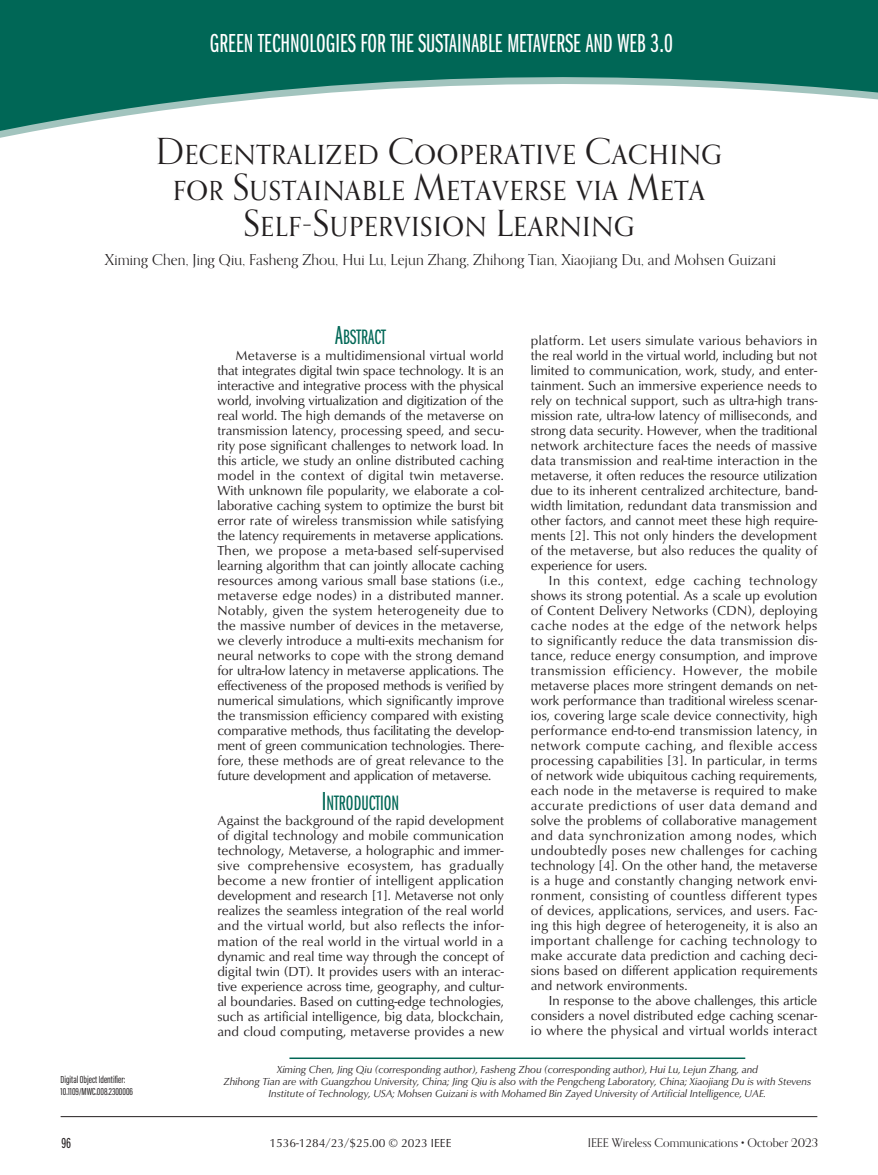
<style>
.page{position:relative;width:878px;height:1175px;background:#fff}
.page>*{position:absolute;margin:0;border:0;box-sizing:border-box;transform-origin:0 0}
.t1{font:36px/36px "Orpheus Pro";color:#231f20;text-align:center}
.t2{font:27px "Franklin Gothic URW Ext Com D Boo";color:#fff}
.t3{font:21.6px "Franklin Gothic URW Ext Com D Boo SC800";color:#006756}
.t4{font:15px "Orpheus Pro";letter-spacing:.01em;color:#231f20}
.t5{font:15px "Franklin Gothic URW Ext Com D Boo";color:#231f20}
.t6{font:13.5px/15px "Classico URW";letter-spacing:.005em;color:#231f20;text-align:justify}
.t7{font:12px "Orpheus Pro";color:#231f20}
.t8{font:12px "Classico URW";color:#231f20}
.t9{font:italic 10.5px/12px "Classico URW";color:#231f20;text-align:center}
.t10{font:10.5px/12px "Acumin Pro Extra Cond";color:#231f20}
.s1{font-size:27px}
</style>
<div class="page">
<hr style="left:61px;top:1115px;width:756px;height:1px;background:#231f20">
<svg style="left:0;top:0;width:877px;height:134px;fill:#006756"></svg>
<hr style="left:289px;top:1057px;width:456px;height:1px;background:#006756">
<h2 class="t2" style="left:210px;top:29px;width:464px">GREEN TECHNOLOGIES FOR THE SUSTAINABLE METAVERSE AND WEB 3.0</h2>
<h1 class="t1" style="left:156px;top:132px;width:567px">Decentralized Cooperative Caching for Sustainable Metaverse via Meta<br>Self-Supervision Learning</h1>
<p class="t4" style="left:105px;top:251px;width:672px">Ximing Chen, Jing Qiu, Fasheng Zhou, Hui Lu, Lejun Zhang, Zhihong Tian, Xiaojiang Du, and Mohsen Guizani</p>
<p class="t10" style="left:61px;top:1073px;width:74px">Digital Object Identifier:<br>10.1109/MWC.008.2300006</p>
<h3 class="t3" style="left:335px;top:326px;width:52px"><span class="s1">A</span>BSTRACT</h3>
<p class="t6" style="left:217px;top:347px;width:288px;text-indent:18px">Metaverse is a multidimensional virtual world that integrates digital twin space technology. It is an interactive and integrative process with the physical world, involving virtualization and digitization of the real world. The high demands of the metaverse on transmission latency, processing speed, and secu&shy;rity pose significant challenges to network load. In this article, we study an online distributed caching model in the context of digital twin metaverse.<br>With unknown file popularity, we elaborate a col&shy;laborative caching system to optimize the burst bit error rate of wireless transmission while satisfying the latency requirements in metaverse applications.<br>Then, we propose a meta-based self-supervised learning algorithm that can jointly allocate caching resources among various small base stations (i.e., metaverse edge nodes) in a distributed manner.<br>Notably, given the system heterogeneity due to the massive number of devices in the metaverse, we cleverly introduce a multi-exits mechanism for neural networks to cope with the strong demand for ultra-low latency in metaverse applications. The effectiveness of the proposed methods is verified by numerical simulations, which significantly improve the transmission efficiency compared with existing comparative methods, thus facilitating the develop&shy;ment of green communication technologies. There&shy;fore, these methods are of great relevance to the future development and application of metaverse.</p>
<h3 class="t3" style="left:322px;top:791px;width:79px"><span class="s1">I</span>NTRODUCTION</h3>
<p class="t6" style="left:217px;top:812px;width:288px">Against the background of the rapid development of digital technology and mobile communication technology, Metaverse, a holographic and immer&shy;sive comprehensive ecosystem, has gradually become a new frontier of intelligent application development and research [1]. Metaverse not only realizes the seamless integration of the real world and the virtual world, but also reflects the infor&shy;mation of the real world in the virtual world in a dynamic and real time way through the concept of digital twin (DT). It provides users with an interac&shy;tive experience across time, geography, and cultur&shy;al boundaries. Based on cutting-edge technologies, such as artificial intelligence, big data, blockchain, and cloud computing, metaverse provides a new</p>
<p class="t6" style="left:530px;top:332px;width:288px">platform. Let users simulate various behaviors in the real world in the virtual world, including but not limited to communication, work, study, and enter&shy;tainment. Such an immersive experience needs to rely on technical support, such as ultra-high trans&shy;mission rate, ultra-low latency of milliseconds, and strong data security. However, when the traditional network architecture faces the needs of massive data transmission and real-time interaction in the metaverse, it often reduces the resource utilization due to its inherent centralized architecture, band&shy;width limitation, redundant data transmission and other factors, and cannot meet these high require&shy;ments [2]. This not only hinders the development of the metaverse, but also reduces the quality of experience for users.</p>
<p class="t6" style="left:530px;top:572px;width:288px;text-indent:18px">In this context, edge caching technology shows its strong potential. As a scale up evolution of Content Delivery Networks (CDN), deploying cache nodes at the edge of the network helps to significantly reduce the data transmission dis&shy;tance, reduce energy consumption, and improve transmission efficiency. However, the mobile metaverse places more stringent demands on net&shy;work performance than traditional wireless scenar&shy;ios, covering large scale device connectivity, high performance end-to-end transmission latency, in network compute caching, and flexible access processing capabilities [3]. In particular, in terms of network wide ubiquitous caching requirements, each node in the metaverse is required to make accurate predictions of user data demand and solve the problems of collaborative management and data synchronization among nodes, which undoubtedly poses new challenges for caching technology [4]. On the other hand, the metaverse is a huge and constantly changing network envi&shy;ronment, consisting of countless different types of devices, applications, services, and users. Fac&shy;ing this high degree of heterogeneity, it is also an important challenge for caching technology to make accurate data prediction and caching deci&shy;sions based on different application requirements and network environments.</p>
<p class="t6" style="left:530px;top:992px;width:288px;text-indent:18px">In response to the above challenges, this article considers a novel distributed edge caching scenar&shy;io where the physical and virtual worlds interact</p>
<p class="t9" style="left:223px;top:1062px;width:588px">Ximing Chen, Jing Qiu (corresponding author), Fasheng Zhou (corresponding author), Hui Lu, Lejun Zhang, and<br>Zhihong Tian are with Guangzhou University, China; Jing Qiu is also with the Pengcheng Laboratory, China; Xiaojiang Du is with Stevens<br>Institute of Technology, USA; Mohsen Guizani is with Mohamed Bin Zayed University of Artificial Intelligence, UAE.</p>
<p class="t5" style="left:61px;top:1134px;width:11px">96</p>
<p class="t8" style="left:269px;top:1133px;width:183px">1536-1284/23/$25.00 © 2023 IEEE</p>
<p class="t7" style="left:587px;top:1135px;width:232px">IEEE Wireless Communications • October 2023</p>
</div>
